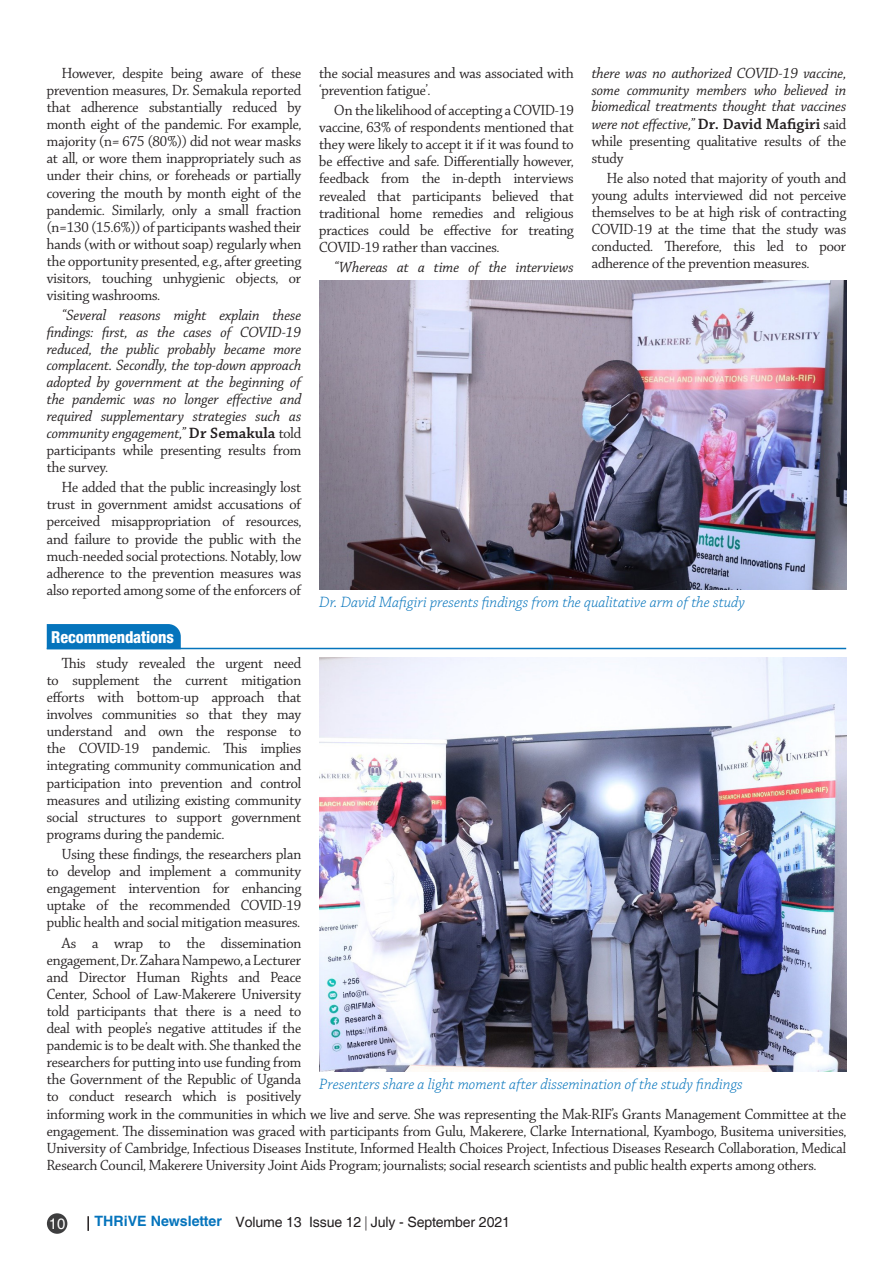
<style>
.page{position:relative;width:893px;height:1263px;background:#fff}
.page>*{position:absolute;margin:0;border:0;box-sizing:border-box;transform-origin:0 0}
.Bold_Sub{font:800 condensed 16.5px "Helvetica Neue LT Std";letter-spacing:-.01em;color:#fff}
.Body_Text_3{font:15.75px/17.1px "Chaparral Pro Disp";color:#231f20;text-align:justify}
.Body_Text_3-2{font:15.75px/17px "Chaparral Pro It Subh";color:#231f20;text-align:justify}
.Caption_3{font:italic 300 15.75px "Chaparral Pro";color:#0574bc}
.t1{font:15px "Helvetica";color:#fff}
.t2{font:14.25px "Helvetica";letter-spacing:-.01em;color:#231f20}
.s1{font-family:"Chaparral Pro";font-weight:600}
.s2{font-family:"Chaparral Pro Disp"}
.s3{font-family:"Helvetica LT Std";font-weight:700;color:#0574bc}
.s4{font-family:"Frutiger LT";font-weight:300;font-stretch:condensed}
</style>
<div class="page">
<div style="left:47px;top:624px;width:134px;height:24px;background:#0574bc"></div>
<img style="left:319px;top:280px;width:527px;height:310px">
<img style="left:319px;top:657px;width:528px;height:414px">
<hr style="left:47px;top:648px;width:799px;height:1px;background:#0574bc">
<div style="left:47px;top:1213px;width:20px;height:21px;background:#3e3e3f;border-radius:50%"></div>
<svg style="left:87px;top:1216px;width:2px;height:15px"></svg>
<p class="Body_Text_3" style="left:47px;top:65px;width:256px;text-indent:15px">However, despite being aware of these prevention measures, Dr. Semakula reported that adherence substantially reduced by month eight of the pandemic. For example, majority (n= 675 (80%)) did not wear masks at all, or wore them inappropriately such as under their chins, or foreheads or partially covering the mouth by month eight of the pandemic. Similarly, only a small fraction (n=130 (15.6%)) of participants washed their hands (with or without soap) regularly when the opportunity presented, e.g., after greeting visitors, touching unhygienic objects, or visiting washrooms.</p>
<p class="Body_Text_3-2" style="left:47px;top:307px;width:256px;text-indent:15px">“Several reasons might explain these findings: first, as the cases of COVID-19 reduced, the public probably became more complacent. Secondly, the top-down approach adopted by government at the beginning of the pandemic was no longer effective and required supplementary strategies such as community engagement,” <span class="s1">Dr Semakula</span> <span class="s2">told participants while presenting results from the survey.</span></p>
<p class="Body_Text_3" style="left:47px;top:480px;width:256px;text-indent:15px">He added that the public increasingly lost trust in government amidst accusations of perceived misappropriation of resources, and failure to provide the public with the much-needed social protections. Notably, low adherence to the prevention measures was also reported among some of the enforcers of</p>
<p class="Body_Text_3" style="left:319px;top:65px;width:256px">the social measures and was associated with ‘prevention fatigue’.</p>
<p class="Body_Text_3" style="left:319px;top:103px;width:256px;text-indent:15px">On the likelihood of accepting a COVID-19 vaccine, 63% of respondents mentioned that they were likely to accept it if it was found to be effective and safe. Differentially however, feedback from the in-depth interviews revealed that participants believed that traditional home remedies and religious practices could be effective for treating COVID-19 rather than vaccines.</p>
<p class="Body_Text_3-2" style="left:334px;top:259px;width:241px">“Whereas at a time of the interviews</p>
<p class="Body_Text_3-2" style="left:592px;top:65px;width:256px">there was no authorized COVID-19 vaccine, some community members who believed in biomedical treatments thought that vaccines were not effective,” <span class="s1">Dr. David Mafigiri</span> <span class="s2">said while presenting qualitative results of the study</span></p>
<p class="Body_Text_3" style="left:592px;top:170px;width:256px;text-indent:15px">He also noted that majority of youth and young adults interviewed did not perceive themselves to be at high risk of contracting COVID-19 at the time that the study was conducted. Therefore, this led to poor adherence of the prevention measures.</p>
<p class="Caption_3" style="left:319px;top:593px;width:427px">Dr. David Mafigiri presents findings from the qualitative arm of the study</p>
<p class="Bold_Sub" style="left:51px;top:627px;width:124px">Recommendations</p>
<p class="Body_Text_3" style="left:47px;top:655px;width:256px;text-indent:15px">This study revealed the urgent need to supplement the current mitigation efforts with bottom-up approach that involves communities so that they may understand and own the response to the COVID-19 pandemic. This implies integrating community communication and participation into prevention and control measures and utilizing existing community social structures to support government programs during the pandemic.</p>
<p class="Body_Text_3" style="left:47px;top:846px;width:256px;text-indent:15px">Using these findings, the researchers plan to develop and implement a community engagement intervention for enhancing uptake of the recommended COVID-19 public health and social mitigation measures.</p>
<p class="Body_Text_3" style="left:47px;top:935px;width:801px;text-align:left;text-indent:15px">As a wrap to the dissemination<br>engagement, Dr. Zahara Nampewo, a Lecturer<br>and Director Human Rights and Peace<br>Center, School of Law-Makerere University<br>told participants that there is a need to<br>deal with people’s negative attitudes if the<br>pandemic is to be dealt with. She thanked the<br>researchers for putting into use funding from<br>the Government of the Republic of Uganda<br>to conduct research which is positively<br>informing work in the communities in which we live and serve. She was representing the Mak-RIF’s Grants Management Committee at the engagement. The dissemination was graced with participants from Gulu, Makerere, Clarke International, Kyambogo, Busitema universities, University of Cambridge, Infectious Diseases Institute, Informed Health Choices Project, Infectious Diseases Research Collaboration, Medical Research Council, Makerere University Joint Aids Program; journalists; social research scientists and public health experts among others.</p>
<p class="Caption_3" style="left:319px;top:1076px;width:425px">Presenters share a light moment after dissemination of the study findings</p>
<p class="t1" style="left:49px;top:1215px;width:18px">10</p>
<p class="t2" style="left:94px;top:1213px;width:417px"><span class="s3">THRiVE Newsletter</span> Volume 13 Issue 12 <span class="s4">|</span> July - September 2021</p>
</div>
